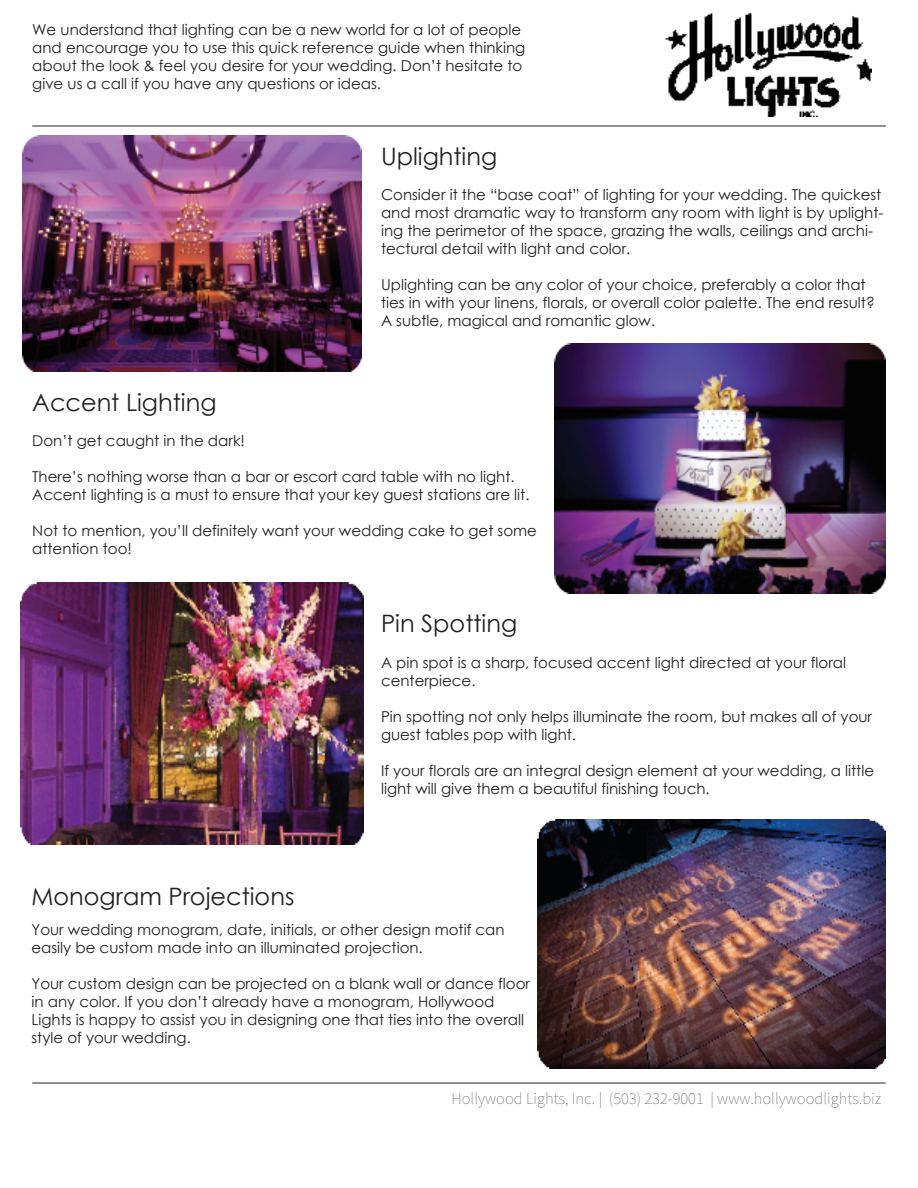
<style>
.page{position:relative;width:918px;height:1188px;background:#fff}
.page>*{position:absolute;margin:0;border:0;box-sizing:border-box;transform-origin:0 0}
.t1{font:24px "Century Gothic";color:#221f1f}
.t2{font:200 16.5px "Source Sans Pro";color:#6c6e70}
.t3{font:15px/18px "Century Gothic";color:#221f1f}
</style>
<div class="page">
<hr style="left:32px;top:1083px;width:854px;height:1px;background:#221f1f">
<hr style="left:32px;top:126px;width:854px;height:1px;background:#221f1f">
<img style="left:23px;top:135px;width:339px;height:237px">
<img style="left:554px;top:344px;width:332px;height:250px">
<img style="left:20px;top:582px;width:344px;height:262px">
<img style="left:537px;top:819px;width:349px;height:250px">
<img style="left:665px;top:13px;width:207px;height:104px">
<p class="t3" style="left:32px;top:22px;width:495px">We understand that lighting can be a new world for a lot of people and encourage you to use this quick reference guide when thinking about the look &amp; feel you desire for your wedding. Don’t hesitate to give us a call if you have any questions or ideas.</p>
<h1 class="t1" style="left:381px;top:147px;width:118px">Uplighting</h1>
<p class="t3" style="left:381px;top:187px;width:504px">Consider it the “base coat” of lighting for your wedding. The quickest and most dramatic way to transform any room with light is by uplight&shy;ing the perimetor of the space, grazing the walls, ceilings and archi&shy;tectural detail with light and color.</p>
<p class="t3" style="left:381px;top:277px;width:495px">Uplighting can be any color of your choice, preferably a color that ties in with your linens, florals, or overall color palette. The end result?<br>A subtle, magical and romantic glow.</p>
<h1 class="t1" style="left:32px;top:393px;width:186px">Accent Lighting</h1>
<p class="t3" style="left:32px;top:433px;width:214px">Don’t get caught in the dark!</p>
<p class="t3" style="left:32px;top:469px;width:499px">There’s nothing worse than a bar or escort card table with no light.<br>Accent lighting is a must to ensure that your key guest stations are lit.</p>
<p class="t3" style="left:32px;top:523px;width:506px">Not to mention, you’ll definitely want your wedding cake to get some attention too!</p>
<h1 class="t1" style="left:381px;top:614px;width:138px">Pin Spotting</h1>
<p class="t3" style="left:381px;top:655px;width:467px">A pin spot is a sharp, focused accent light directed at your floral centerpiece.</p>
<p class="t3" style="left:381px;top:709px;width:493px">Pin spotting not only helps illuminate the room, but makes all of your guest tables pop with light.</p>
<p class="t3" style="left:381px;top:763px;width:495px">If your florals are an integral design element at your wedding, a little light will give them a beautiful finishing touch.</p>
<h1 class="t1" style="left:32px;top:887px;width:264px">Monogram Projections</h1>
<p class="t3" style="left:32px;top:922px;width:475px">Your wedding monogram, date, initials, or other design motif can easily be custom made into an illuminated projection.</p>
<p class="t3" style="left:32px;top:976px;width:500px">Your custom design can be projected on a blank wall or dance floor in any color. If you don’t already have a monogram, Hollywood Lights is happy to assist you in designing one that ties into the overall style of your wedding.</p>
<p class="t2" style="left:452px;top:1092px;width:432px">Hollywood Lights, Inc. | (503) 232-9001 | www.hollywoodlights.biz</p>
</div>
